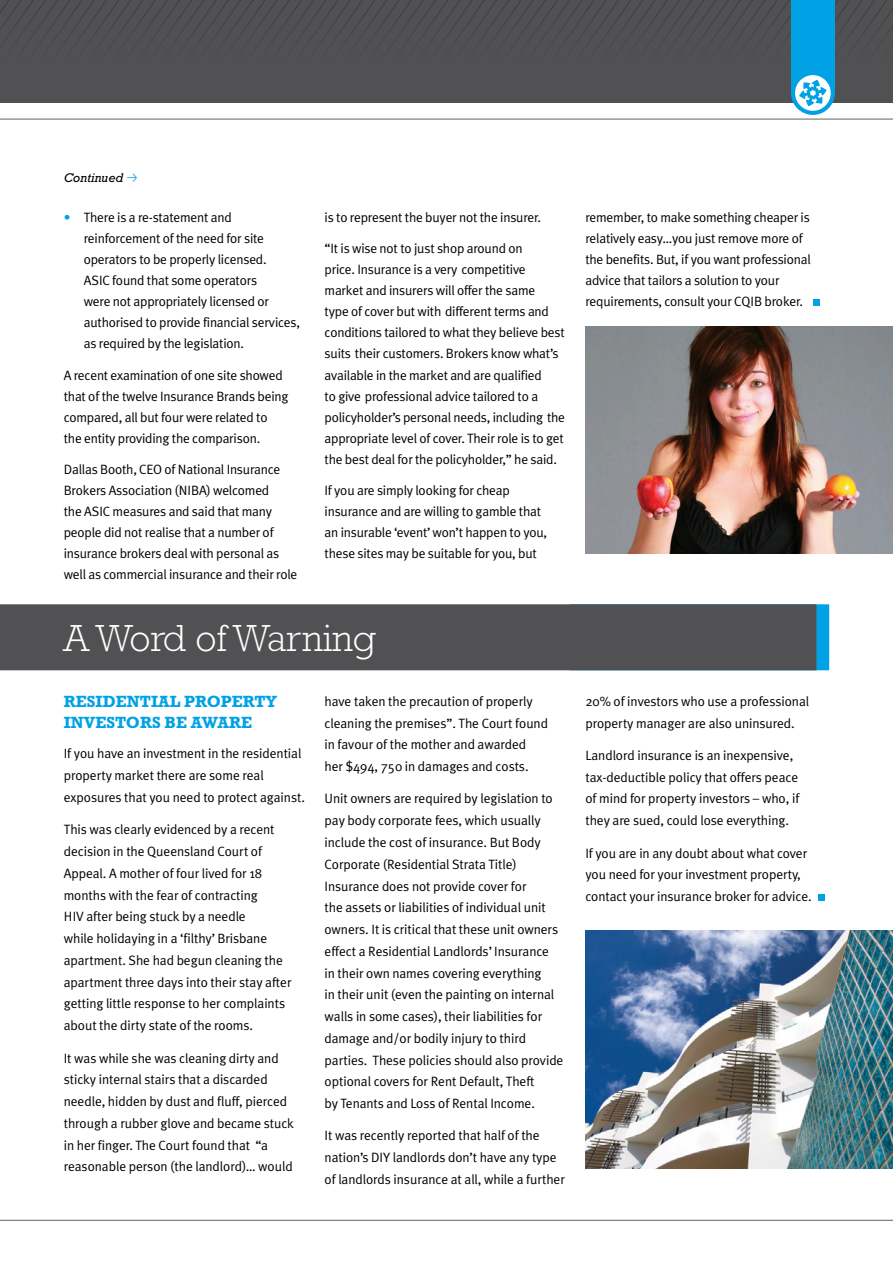
<style>
.page{position:relative;width:893px;height:1263px;background:#fff}
.page>*{position:absolute;margin:0;border:0;box-sizing:border-box;transform-origin:0 0}
.story_heading{font:300 38.25px "Rockwell Std";color:#fff}
._02_subhead{font:700 16.5px/21px "Rockwell Std";color:#00a2e5}
._01_copy{font:13.5px/21.8px "Meta Plus";letter-spacing:-.005em;color:#000}
._01_copy-2{font:italic 12.75px "Rockwell Std";color:#000}
.s1{color:#00a2e5}
</style>
<div class="page">
<hr style="left:0;top:1220px;width:893px;height:1px;background:#636366">
<div style="left:0;top:0;width:893px;height:102px;background:#515153"></div>
<svg style="left:0;top:0;width:893px;height:34px"></svg>
<div style="left:818px;top:895px;width:7px;height:6px;background:#00a2e5"></div>
<hr style="left:0;top:119px;width:893px;height:1px;background:#636366">
<div style="left:570px;top:604px;width:259px;height:66px;background:#00a2e5"></div>
<div style="left:0;top:604px;width:816px;height:66px;background:#515153"></div>
<img style="left:585px;top:326px;width:308px;height:228px">
<img style="left:585px;top:931px;width:308px;height:237px">
<div style="left:813px;top:299px;width:7px;height:7px;background:#00a2e5"></div>
<div style="left:791px;top:0;width:44px;height:94px;background:#00a2e5"></div>
<svg style="left:791px;top:75px;width:44px;height:40px"></svg>
<p class="_01_copy-2" style="left:64px;top:170px;width:61px">Continued</p>
<p class="_01_copy" style="left:84px;top:206px;width:218px;line-height:21px;text-indent:-20px"><span class="s1">•</span> There is a re-statement and reinforcement of the need for site operators to be properly licensed.<br>ASIC found that some operators<br>were not appropriately licensed or authorised to provide financial services, as required by the legislation.</p>
<p class="_01_copy" style="left:64px;top:364px;width:226px;line-height:21px">A recent examination of one site showed that of the twelve Insurance Brands being compared, all but four were related to the entity providing the comparison.</p>
<p class="_01_copy" style="left:64px;top:459px;width:235px;line-height:21px">Dallas Booth, CEO of National Insurance Brokers Association (NIBA) welcomed<br>the ASIC measures and said that many people did not realise that a number of insurance brokers deal with personal as well as commercial insurance and their role</p>
<p class="_01_copy" style="left:325px;top:206px;width:218px">is to represent the buyer not the insurer.</p>
<p class="_01_copy" style="left:325px;top:238px;width:242px;line-height:21px">“It is wise not to just shop around on<br>price. Insurance is a very competitive market and insurers will offer the same<br>type of cover but with different terms and conditions tailored to what they believe best suits their customers. Brokers know what’s available in the market and are qualified<br>to give professional advice tailored to a policyholder’s personal needs, including the appropriate level of cover. Their role is to get the best deal for the policyholder,” he said.</p>
<p class="_01_copy" style="left:325px;top:480px;width:224px;line-height:21px">If you are simply looking for cheap insurance and are willing to gamble that an insurable ‘event’ won’t happen to you, these sites may be suitable for you, but</p>
<p class="story_heading" style="left:64px;top:616px;width:313px">A Word of Warning</p>
<p class="_02_subhead" style="left:64px;top:691px;width:215px">RESIDENTIAL PROPERTY<br>INVESTORS BE AWARE</p>
<p class="_01_copy" style="left:64px;top:743px;width:243px">If you have an investment in the residential property market there are some real exposures that you need to protect against.</p>
<p class="_01_copy" style="left:64px;top:819px;width:229px">This was clearly evidenced by a recent decision in the Queensland Court of Appeal. A mother of four lived for 18 months with the fear of contracting<br>HIV after being stuck by a needle<br>while holidaying in a ‘filthy’ Brisbane apartment. She had begun cleaning the apartment three days into their stay after getting little response to her complaints about the dirty state of the rooms.</p>
<p class="_01_copy" style="left:64px;top:1047px;width:232px">It was while she was cleaning dirty and sticky internal stairs that a discarded needle, hidden by dust and fluff, pierced through a rubber glove and became stuck in her finger. The Court found that “a reasonable person (the landlord)… would</p>
<p class="_01_copy" style="left:325px;top:690px;width:225px">have taken the precaution of properly cleaning the premises”. The Court found in favour of the mother and awarded her $494, 750 in damages and costs.</p>
<p class="_01_copy" style="left:325px;top:788px;width:240px">Unit owners are required by legislation to pay body corporate fees, which usually include the cost of insurance. But Body Corporate (Residential Strata Title)<br>Insurance does not provide cover for<br>the assets or liabilities of individual unit owners. It is critical that these unit owners effect a Residential Landlords’ Insurance<br>in their own names covering everything<br>in their unit (even the painting on internal walls in some cases), their liabilities for damage and/or bodily injury to third parties. These policies should also provide optional covers for Rent Default, Theft<br>by Tenants and Loss of Rental Income.</p>
<p class="_01_copy" style="left:325px;top:1125px;width:242px">It was recently reported that half of the nation’s DIY landlords don’t have any type of landlords insurance at all, while a further</p>
<p class="_01_copy" style="left:585px;top:206px;width:227px;line-height:21px">remember, to make something cheaper is relatively easy…you just remove more of the benefits. But, if you want professional advice that tailors a solution to your requirements, consult your CQIB broker.</p>
<p class="_01_copy" style="left:585px;top:690px;width:225px">20% of investors who use a professional property manager are also uninsured.</p>
<p class="_01_copy" style="left:585px;top:744px;width:215px">Landlord insurance is an inexpensive, tax-deductible policy that offers peace of mind for property investors – who, if they are sued, could lose everything.</p>
<p class="_01_copy" style="left:585px;top:842px;width:228px">If you are in any doubt about what cover you need for your investment property, contact your insurance broker for advice.</p>
</div>
